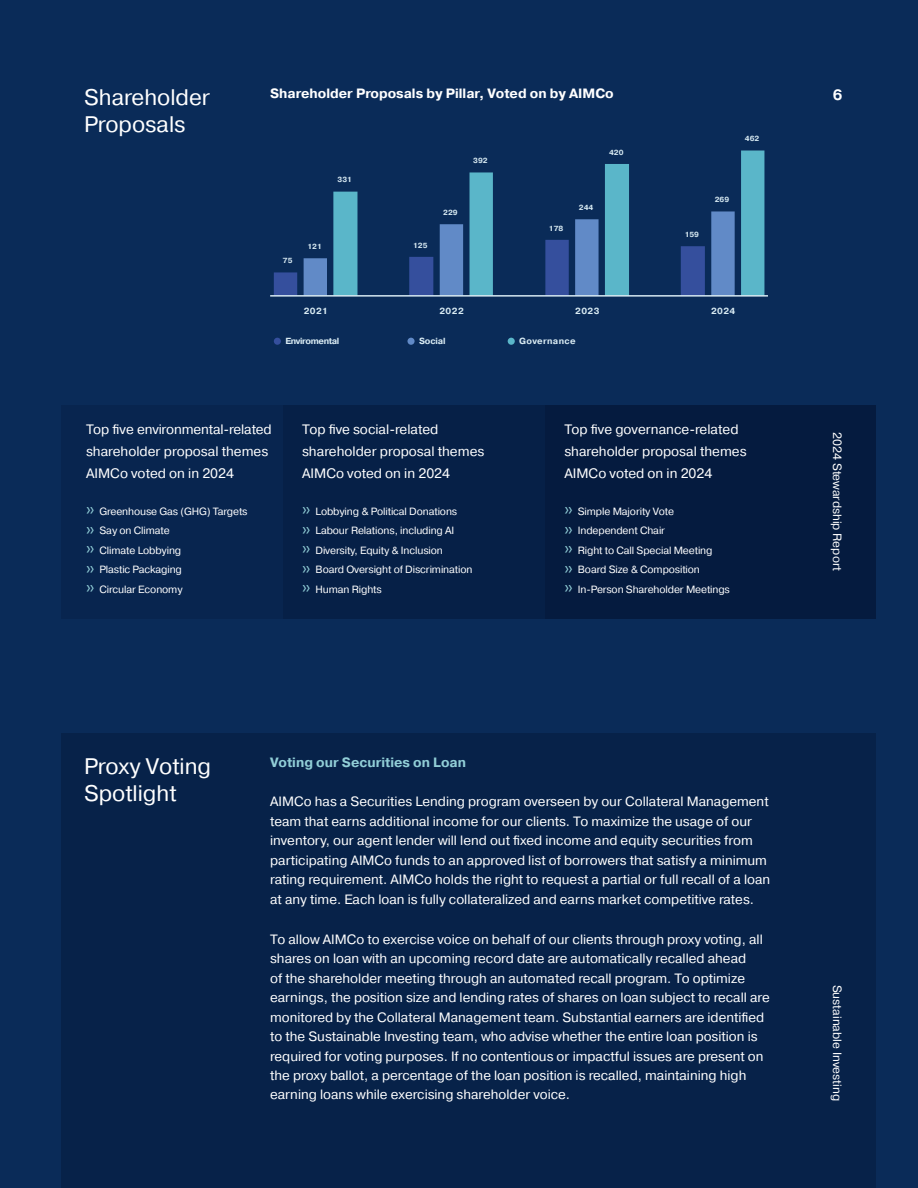
<style>
.page{position:relative;width:918px;height:1188px;background:#0a2b58}
.page>*{position:absolute;margin:0;border:0;box-sizing:border-box;transform-origin:0 0}
.t1{font:22.5px/27px "Pragmatica";color:#fff}
.t2{font:700 15px "Pragmatica";color:#fff}
.t3{font:13.65px/21.9px "Pragmatica";color:#fff}
.t4{font:13.5px/19.5px "Pragmatica";color:#fff}
.t5{font:700 13.5px "Pragmatica";color:#fff}
.t6{font:700 13.5px "Pragmatica";color:#91ced7}
.t7{font:12px "Pragmatica";color:#fff}
.t8{font:10.5px/19.5px "Pragmatica";letter-spacing:-.01em;color:#fff}
.t9{font:700 8.85px "Pragmatica";letter-spacing:.035em;color:#d9ebf3}
.t10{font:700 8.85px "Pragmatica";letter-spacing:-.045em;color:#d9ebf3}
.t11{font:700 7.35px "Pragmatica";color:#d9ebf3}
.s1{font-family:"Obvia Condensed";font-weight:300;font-size:18px;color:#91ced7}
</style>
<div class="page">
<div style="left:62px;top:405px;width:814px;height:214px;background:#08254f"></div>
<div style="left:284px;top:405px;width:592px;height:214px;background:#062047"></div>
<div style="left:545px;top:405px;width:331px;height:214px;background:#051b3f"></div>
<div style="left:62px;top:733px;width:814px;height:455px;background:#072249"></div>
<svg style="left:274px;top:258px;width:53px;height:37px"></svg>
<svg style="left:333px;top:151px;width:431px;height:144px"></svg>
<div style="left:274px;top:338px;width:7px;height:7px;background:#354f9d;border-radius:50%"></div>
<div style="left:407px;top:338px;width:8px;height:7px;background:#618ac7;border-radius:50%"></div>
<div style="left:508px;top:338px;width:7px;height:7px;background:#5ab6c9;border-radius:50%"></div>
<hr style="left:270px;top:295px;width:498px;height:2px;background:#d9ebf3">
<h1 class="t1" style="left:84px;top:85px;width:128px">Shareholder<br>Proposals</h1>
<p class="t5" style="left:270px;top:85px;width:345px">Shareholder Proposals by Pillar, Voted on by AIMCo</p>
<p class="t11" style="left:338px;top:175px;width:16px">331</p>
<p class="t11" style="left:283px;top:256px;width:11px">75</p>
<p class="t11" style="left:307px;top:242px;width:16px">121</p>
<p class="t11" style="left:473px;top:156px;width:16px">392</p>
<p class="t11" style="left:413px;top:240px;width:16px">125</p>
<p class="t11" style="left:443px;top:208px;width:16px">229</p>
<p class="t11" style="left:609px;top:147px;width:16px">420</p>
<p class="t11" style="left:549px;top:223px;width:16px">178</p>
<p class="t11" style="left:579px;top:203px;width:16px">244</p>
<p class="t11" style="left:745px;top:134px;width:16px">462</p>
<p class="t11" style="left:685px;top:230px;width:16px">159</p>
<p class="t11" style="left:715px;top:195px;width:16px">269</p>
<p class="t9" style="left:304px;top:305px;width:26px">2021</p>
<p class="t9" style="left:439px;top:305px;width:26px">2022</p>
<p class="t9" style="left:575px;top:305px;width:26px">2023</p>
<p class="t9" style="left:711px;top:305px;width:26px">2024</p>
<p class="t10" style="left:285px;top:336px;width:55px">Enviromental</p>
<p class="t9" style="left:419px;top:336px;width:28px">Social</p>
<p class="t9" style="left:519px;top:336px;width:58px">Governance</p>
<p class="t3" style="left:86px;top:418px;width:187px">Top five environmental-related shareholder proposal themes<br>AIMCo voted on in 2024</p>
<p class="t3" style="left:302px;top:419px;width:184px">Top five social-related shareholder proposal themes<br>AIMCo voted on in 2024</p>
<p class="t3" style="left:564px;top:419px;width:184px">Top five governance-related shareholder proposal themes<br>AIMCo voted on in 2024</p>
<p class="t8" style="left:86px;top:501px;width:163px"><span class="s1">»</span> Greenhouse Gas (GHG) Targets <span class="s1">»</span> Say on Climate<br><span class="s1">»</span> Climate Lobbying<br><span class="s1">»</span> Plastic Packaging<br><span class="s1">»</span> Circular Economy</p>
<p class="t8" style="left:302px;top:501px;width:172px"><span class="s1">»</span> Lobbying &amp; Political Donations<br><span class="s1">»</span> Labour Relations, including AI<br><span class="s1">»</span> Diversity, Equity &amp; Inclusion<br><span class="s1">»</span> Board Oversight of Discrimination <span class="s1">»</span> Human Rights</p>
<p class="t8" style="left:564px;top:501px;width:167px"><span class="s1">»</span> Simple Majority Vote<br><span class="s1">»</span> Independent Chair<br><span class="s1">»</span> Right to Call Special Meeting<br><span class="s1">»</span> Board Size &amp; Composition<br><span class="s1">»</span> In-Person Shareholder Meetings</p>
<p class="t2" style="left:833px;top:85px;width:11px">6</p>
<p class="t7" style="left:845px;top:432px;width:141px;rotate:90deg">2024 Stewardship Report</p>
<h1 class="t1" style="left:84px;top:753px;width:129px">Proxy Voting<br>Spotlight</h1>
<p class="t6" style="left:270px;top:753px;width:197px">Voting our Securities on Loan</p>
<p class="t4" style="left:270px;top:792px;width:502px">AIMCo has a Securities Lending program overseen by our Collateral Management team that earns additional income for our clients. To maximize the usage of our inventory, our agent lender will lend out fixed income and equity securities from participating AIMCo funds to an approved list of borrowers that satisfy a minimum rating requirement. AIMCo holds the right to request a partial or full recall of a loan at any time. Each loan is fully collateralized and earns market competitive rates.</p>
<p class="t4" style="left:270px;top:929px;width:501px">To allow AIMCo to exercise voice on behalf of our clients through proxy voting, all shares on loan with an upcoming record date are automatically recalled ahead<br>of the shareholder meeting through an automated recall program. To optimize earnings, the position size and lending rates of shares on loan subject to recall are monitored by the Collateral Management team. Substantial earners are identified to the Sustainable Investing team, who advise whether the entire loan position is required for voting purposes. If no contentious or impactful issues are present on the proxy ballot, a percentage of the loan position is recalled, maintaining high earning loans while exercising shareholder voice.</p>
<p class="t7" style="left:845px;top:985px;width:118px;rotate:90deg">Sustainable Investing</p>
</div>
